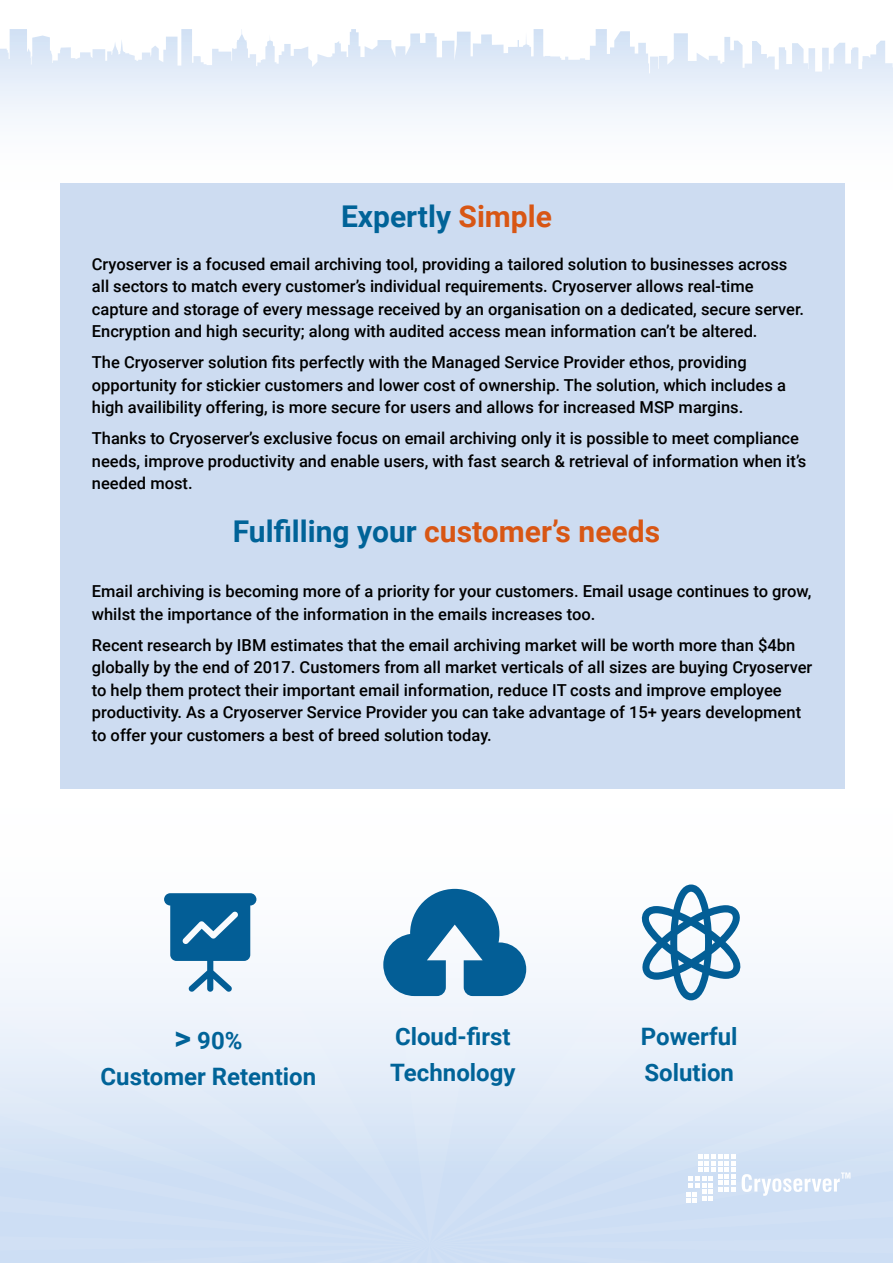
<style>
.page{position:relative;width:893px;height:1263px;background:#fff}
.page>*{position:absolute;margin:0;border:0;box-sizing:border-box;transform-origin:0 0}
.t1{font:700 30px "Roboto";color:#d85614}
.t2{font:700 30px "Roboto";color:#006398}
.t3{font:700 24px/36px "Roboto";color:#006398}
.t4{font:500 16.5px/22.5px "Roboto";color:#000}
.s1{color:#d85614}
.s2{color:#006398}
.s3{font-size:33px}
</style>
<div class="page">
<div style="left:0;top:932px;width:430px;height:312px;background:#f5f8fd"></div>
<div style="left:528px;top:972px;width:365px;height:17px;background:#f3f7fc"></div>
<svg style="left:528px;top:989px;width:365px;height:159px;fill:#e6eef9"></svg>
<svg style="left:452px;top:888px;width:76px;height:260px;fill:#e6eef9"></svg>
<svg style="left:430px;top:996px;width:61px;height:152px;fill:#e6eef9"></svg>
<svg style="left:0;top:996px;width:430px;height:152px;fill:#e6eef9"></svg>
<div style="left:0;top:1148px;width:893px;height:115px;background:#cfdff4"></div>
<svg style="left:0;top:29px;width:893px;height:92px"></svg>
<div style="left:60px;top:183px;width:785px;height:606px;background:#cddcf1"></div>
<svg style="left:164px;top:893px;width:92px;height:99px"></svg>
<svg style="left:638px;top:884px;width:106px;height:116px"></svg>
<svg style="left:383px;top:889px;width:143px;height:107px"></svg>
<h1 class="t2" style="left:341px;top:196px;width:212px">Expertly <span class="s1">Simple</span></h1>
<p class="t4" style="left:92px;top:252px;width:714px">Cryoserver is a focused email archiving tool, providing a tailored solution to businesses across all sectors to match every customer’s individual requirements. Cryoserver allows real-time capture and storage of every message received by an organisation on a dedicated, secure server.<br>Encryption and high security; along with audited access mean information can’t be altered.</p>
<p class="t4" style="left:92px;top:351px;width:696px">The Cryoserver solution fits perfectly with the Managed Service Provider ethos, providing opportunity for stickier customers and lower cost of ownership. The solution, which includes a high availibility offering, is more secure for users and allows for increased MSP margins.</p>
<p class="t4" style="left:92px;top:427px;width:716px">Thanks to Cryoserver’s exclusive focus on email archiving only it is possible to meet compliance needs, improve productivity and enable users, with fast search &amp; retrieval of information when it’s needed most.</p>
<h1 class="t1" style="left:233px;top:510px;width:429px"><span class="s2">Fulfilling your</span> customer’s needs</h1>
<p class="t4" style="left:92px;top:579px;width:721px">Email archiving is becoming more of a priority for your customers. Email usage continues to grow, whilst the importance of the information in the emails increases too.</p>
<p class="t4" style="left:92px;top:633px;width:722px">Recent research by IBM estimates that the email archiving market will be worth more than $4bn globally by the end of 2017. Customers from all market verticals of all sizes are buying Cryoserver to help them protect their important email information, reduce IT costs and improve employee productivity. As a Cryoserver Service Provider you can take advantage of 15+ years development to offer your customers a best of breed solution today.</p>
<h2 class="t3" style="left:101px;top:1021px;width:217px;text-align:center"><span class="s3">&gt;</span> 90%<br>Customer Retention</h2>
<h2 class="t3" style="left:390px;top:1018px;width:127px">Cloud-first<br>Technology</h2>
<h2 class="t3" style="left:641px;top:1018px;width:98px">Powerful<br>Solution</h2>
</div>
